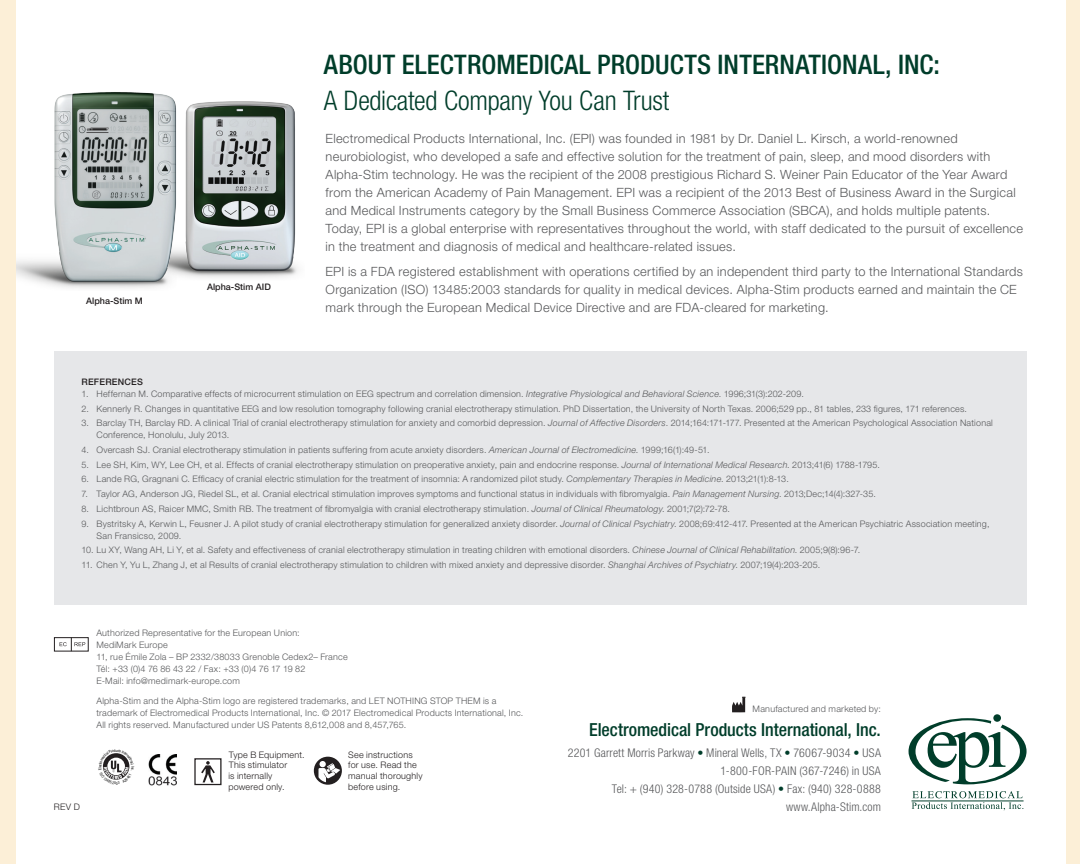
<style>
.page{position:relative;width:1080px;height:864px;background:#fff}
.page>*{position:absolute;margin:0;border:0;box-sizing:border-box;transform-origin:0 0}
.t1{font:500 condensed 27px "Helvetica Neue LT Std";letter-spacing:.005em;color:#003d2a}
.t2{font:300 condensed 27px "Helvetica Neue LT Std";letter-spacing:-.01em;color:#003d2a}
.t3{font:500 condensed 18px "Helvetica Neue LT Std";letter-spacing:-.005em;color:#003d2a}
.t4{font:300 12.75px/18px "Helvetica Neue LT Std";letter-spacing:.02em;color:#57585a}
.t5{font:300 condensed 12px/18px "Helvetica Neue LT Std";letter-spacing:.015em;color:#57585a;text-align:right}
.t6{font:300 9px/12px "Helvetica Neue LT Std";letter-spacing:.025em;color:#57585a}
.t7{font:300 9px/10.8px "Helvetica Neue LT Std";letter-spacing:.025em;color:#231f20}
.t8{font:500 9px "Helvetica Neue LT Std";color:#231f20}
.t9{font:500 9px "Helvetica Neue LT Std";letter-spacing:.025em;color:#231f20}
.t10{font:3.9px "Arial Narrow";color:#000}
.s1{font-style:italic}
.s2{color:#003d2a}
</style>
<div class="page">
<img style="left:182px;top:101px;width:116px;height:177px">
<hr style="left:911px;top:801px;width:112px;height:1px;background:#003d2a">
<svg style="left:908px;top:714px;width:118px;height:70px"></svg>
<svg style="left:912px;top:791px;width:111px;height:19px"></svg>
<div style="left:54px;top:351px;width:972px;height:254px;background:#e6e7e9"></div>
<img style="left:2px;top:89px;width:180px;height:204px">
<svg style="left:732px;top:697px;width:13px;height:15px"></svg>
<div style="left:54px;top:637px;width:34px;height:14px;border:1px solid #231f20"></div>
<svg style="left:60px;top:637px;width:25px;height:14px"></svg>
<div style="left:3px;top:0;width:13px;height:864px;background:#fcefd7"></div>
<hr style="left:0;top:0;width:2px;height:864px;background:#fcefd7">
<div style="left:1067px;top:0;width:13px;height:864px;background:#fcefd7"></div>
<div style="left:194px;top:758px;width:28px;height:27px;border:1px solid #231f20"></div>
<svg style="left:201px;top:761px;width:14px;height:21px"></svg>
<div style="left:314px;top:757px;width:28px;height:28px;background:#231f20;border-radius:50%"></div>
<svg style="left:318px;top:761px;width:22px;height:21px"></svg>
<img style="left:149px;top:754px;width:28px;height:32px">
<svg style="left:103px;top:753px;width:27px;height:27px"></svg>
<p class="t8" style="left:86px;top:295px;width:58px">Alpha-Stim M</p>
<p class="t8" style="left:207px;top:281px;width:65px">Alpha-Stim AID</p>
<h1 class="t1" style="left:324px;top:48px;width:470px">ABOUT ELECTROMEDICAL PRODUCTS INTERNATIONAL</h1>
<h1 class="t1" style="left:885px;top:48px;width:56px">, INC:</h1>
<h1 class="t2" style="left:324px;top:85px;width:347px">A Dedicated Company You Can Trust</h1>
<p class="t4" style="left:326px;top:129px;width:699px">Electromedical Products International, Inc. (EPI) was founded in 1981 by Dr. Daniel L. Kirsch, a world-renowned neurobiologist, who developed a safe and effective solution for the treatment of pain, sleep, and mood disorders with Alpha-Stim technology. He was the recipient of the 2008 prestigious Richard S. Weiner Pain Educator of the Year Award from the American Academy of Pain Management. EPI was a recipient of the 2013 Best of Business Award in the Surgical and Medical Instruments category by the Small Business Commerce Association (SBCA), and holds multiple patents.<br>Today, EPI is a global enterprise with representatives throughout the world, with staff dedicated to the pursuit of excellence in the treatment and diagnosis of medical and healthcare-related issues.</p>
<p class="t4" style="left:326px;top:262px;width:699px">EPI is a FDA registered establishment with operations certified by an independent third party to the International Standards<br>Organization (ISO) 13485:2003 standards for quality in medical devices. Alpha-Stim products earned and maintain the CE mark through the European Medical Device Directive and are FDA-cleared for marketing.</p>
<p class="t9" style="left:81px;top:376px;width:63px">REFERENCES</p>
<p class="t6" style="left:81px;top:388px;width:724px">1. Heffernan M. Comparative effects of microcurrent stimulation on EEG spectrum and correlation dimension. <span class="s1">Integrative Physiological and Behavioral Science</span>. 1996;31(3):202-209.</p>
<p class="t6" style="left:82px;top:402px;width:887px">2. Kennerly R. Changes in quantitative EEG and low resolution tomography following cranial electrotherapy stimulation. PhD Dissertation, the University of North Texas. 2006;529 pp., 81 tables, 233 figures, 171 references.</p>
<p class="t6" style="left:97px;top:417px;width:898px;text-indent:-15px">3. Barclay TH, Barclay RD. A clinical Trial of cranial electrotherapy stimulation for anxiety and comorbid depression. <span class="s1">Journal of Affective Disorders</span>. 2014;164:171-177. Presented at the American Psychological Association National<br>Conference, Honolulu, July 2013.</p>
<p class="t6" style="left:82px;top:444px;width:630px">4. Overcash SJ. Cranial electrotherapy stimulation in patients suffering from acute anxiety disorders. <span class="s1">American Journal of Electromedicine</span>. 1999;16(1):49-51.</p>
<p class="t6" style="left:82px;top:458px;width:800px">5. Lee SH, Kim, WY, Lee CH, et al. Effects of cranial electrotherapy stimulation on preoperative anxiety, pain and endocrine response. <span class="s1">Journal of International Medical Research</span>. 2013;41(6) 1788-1795.</p>
<p class="t6" style="left:82px;top:473px;width:709px">6. Lande RG, Gragnani C. Efficacy of cranial electric stimulation for the treatment of insomnia: A randomized pilot study. <span class="s1">Complementary Therapies in Medicine</span>. 2013;21(1):8-13.</p>
<p class="t6" style="left:82px;top:488px;width:796px">7. Taylor AG, Anderson JG, Riedel SL, et al. Cranial electrical stimulation improves symptoms and functional status in individuals with fibromyalgia. <span class="s1">Pain Management Nursing</span>. 2013;Dec;14(4):327-35.</p>
<p class="t6" style="left:82px;top:502px;width:650px">8. Lichtbroun AS, Raicer MMC, Smith RB. The treatment of fibromyalgia with cranial electrotherapy stimulation. <span class="s1">Journal of Clinical Rheumatology</span>. 2001;7(2):72-78.</p>
<p class="t6" style="left:97px;top:517px;width:894px;text-indent:-15px">9. Bystritsky A, Kerwin L, Feusner J. A pilot study of cranial electrotherapy stimulation for generalized anxiety disorder. <span class="s1">Journal of Clinical Psychiatry</span>. 2008;69:412-417. Presented at the American Psychiatric Association meeting,<br>San Fransicso, 2009.</p>
<p class="t6" style="left:82px;top:544px;width:780px">10. Lu XY, Wang AH, Li Y, et al. Safety and effectiveness of cranial electrotherapy stimulation in treating children with emotional disorders. <span class="s1">Chinese Journal of Clinical Rehabilitation</span>. 2005;9(8):96-7.</p>
<p class="t6" style="left:82px;top:558px;width:740px">11. Chen Y, Yu L, Zhang J, et al Results of cranial electrotherapy stimulation to children with mixed anxiety and depressive disorder. <span class="s1">Shanghai Archives of Psychiatry</span>. 2007;19(4):203-205.</p>
<p class="t7" style="left:54px;top:801px;width:27px">REV D</p>
<p class="t6" style="left:96px;top:626px;width:253px">Authorized Representative for the European Union:<br>MediMark Europe<br>11, rue Émile Zola – BP 2332/38033 Grenoble Cedex2– France Tél: +33 (0)4 76 86 43 22 / Fax: +33 (0)4 76 17 19 82<br>E-Mail: info@medimark-europe.com</p>
<p class="t6" style="left:96px;top:694px;width:428px">Alpha-Stim and the Alpha-Stim logo are registered trademarks, and LET NOTHING STOP THEM is a trademark of Electromedical Products International, Inc. © 2017 Electromedical Products International, Inc.<br>All rights reserved. Manufactured under US Patents 8,612,008 and 8,457,765.</p>
<p class="t10" style="left:115px;top:747px;width:3px">u</p>
<p class="t7" style="left:228px;top:749px;width:78px">Type B Equipment.<br>This stimulator<br>is internally powered only.</p>
<p class="t7" style="left:348px;top:749px;width:76px">See instructions for use. Read the manual thoroughly before using.</p>
<p class="t6" style="left:753px;top:703px;width:130px">Manufactured and marketed by:</p>
<h2 class="t3" style="left:589px;top:718px;width:293px">ELECTROMEDICAL PRODUCTS INTERNATIONAL, INC.</h2>
<h3 class="t5" style="left:568px;top:743px;width:315px">2201 Garrett Morris Parkway <span class="s2">•</span> Mineral Wells, TX <span class="s2">•</span> 76067-9034 <span class="s2">•</span> USA 1-800-FOR-PAIN (367-7246) in USA<br>Tel: + (940) 328-0788 (Outside USA) <span class="s2">•</span> Fax: (940) 328-0888 www.Alpha-Stim.com</h3>
</div>
